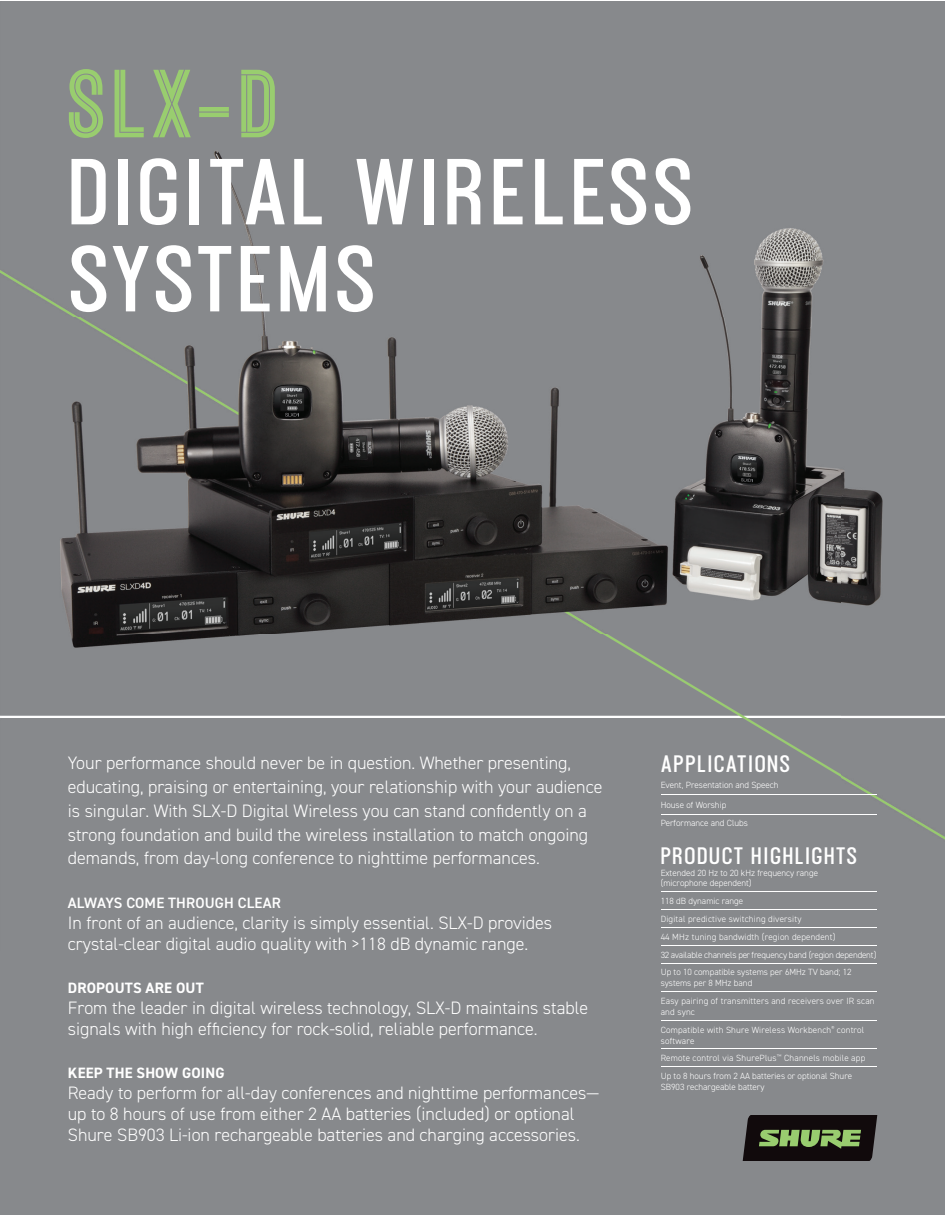
<style>
.page{position:relative;width:945px;height:1215px;background:#fff}
.page>*{position:absolute;margin:0;border:0;box-sizing:border-box;transform-origin:0 0}
.t1{font:700 82.5px/87px "Ostrich Proper";color:#fff}
.t2{font:82.5px "Ostrich Proper Inline Open";color:#99cd6f}
.t3{font:700 21px "Ostrich Proper";letter-spacing:.03em;color:#fff}
.t4{font:300 18px/24px "DIN2014";color:#fff}
.t5{font:700 15px "DIN2014";letter-spacing:.01em;color:#fff}
.t6{font:600 15px "DIN2014";letter-spacing:.01em;color:#fff}
.t7{font:300 9px/18px "DIN2014";color:#fff}
.t8{font:300 9px/17.9px "DIN2014";letter-spacing:.02em;color:#fff}
</style>
<div class="page">
<img style="left:0;top:2px;width:945px;height:1213px">
<hr style="left:661px;top:794px;width:216px;height:1px;background:#fff">
<hr style="left:661px;top:814px;width:216px;height:1px;background:#fff">
<hr style="left:661px;top:891px;width:216px;height:1px;background:#fff">
<hr style="left:661px;top:909px;width:216px;height:1px;background:#fff">
<hr style="left:661px;top:927px;width:216px;height:1px;background:#fff">
<hr style="left:661px;top:945px;width:216px;height:1px;background:#fff">
<hr style="left:661px;top:963px;width:216px;height:1px;background:#fff">
<hr style="left:661px;top:991px;width:216px;height:1px;background:#fff">
<hr style="left:661px;top:1020px;width:216px;height:1px;background:#fff">
<hr style="left:661px;top:1049px;width:216px;height:1px;background:#fff">
<hr style="left:661px;top:1066px;width:216px;height:1px;background:#fff">
<svg style="left:742px;top:1115px;width:135px;height:46px;background:#323826"></svg>
<h1 class="t2" style="left:68px;top:54px;width:212px">SLX-D</h1>
<h1 class="t1" style="left:68px;top:147px;width:631px">DIGITAL WIRELESS<br>SYSTEMS</h1>
<p class="t4" style="left:68px;top:750px;width:536px">Your performance should never be in question. Whether presenting, educating, praising or entertaining, your relationship with your audience is singular. With SLX-D Digital Wireless you can stand confidently on a strong foundation and build the wireless installation to match ongoing demands, from day-long conference to nighttime performances.</p>
<p class="t6" style="left:68px;top:893px;width:215px">ALWAYS COME THROUGH CLEAR</p>
<p class="t4" style="left:68px;top:912px;width:486px;line-height:21px">In front of an audience, clarity is simply essential. SLX-D provides crystal-clear digital audio quality with &gt;118 dB dynamic range.</p>
<p class="t5" style="left:68px;top:978px;width:137px">DROPOUTS ARE OUT</p>
<p class="t4" style="left:68px;top:997px;width:522px;line-height:21px">From the leader in digital wireless technology, SLX-D maintains stable signals with high efficiency for rock-solid, reliable performance.</p>
<p class="t5" style="left:68px;top:1063px;width:158px">KEEP THE SHOW GOING</p>
<p class="t4" style="left:68px;top:1082px;width:533px;line-height:21px">Ready to perform for all-day conferences and nighttime performances— up to 8 hours of use from either 2 AA batteries (included) or optional<br>Shure SB903 Li-ion rechargeable batteries and charging accessories.</p>
<p class="t3" style="left:661px;top:751px;width:132px">APPLICATIONS</p>
<p class="t7" style="left:661px;top:776px;width:119px">Event, Presentation and Speech</p>
<p class="t7" style="left:661px;top:796px;width:89px">House of Worship<br>Performance and Clubs</p>
<p class="t3" style="left:661px;top:843px;width:199px">PRODUCT HIGHLIGHTS</p>
<p class="t7" style="left:661px;top:867px;width:159px;line-height:10.8px">Extended 20 Hz to 20 kHz frequency range (microphone dependent)</p>
<p class="t7" style="left:661px;top:892px;width:217px">118 dB dynamic range<br>Digital predictive switching diversity<br>44 MHz tuning bandwidth (region dependent)<br>32 available channels per frequency band (region dependent)<br>Up to 10 compatible systems per 6MHz TV band; 12</p>
<p class="t8" style="left:661px;top:974px;width:215px">systems per 8 MHz band<br>Easy pairing of transmitters and receivers over IR scan</p>
<p class="t8" style="left:661px;top:1003px;width:205px">and sync<br>Compatible with Shure Wireless Workbench<sup>®</sup> control</p>
<p class="t8" style="left:661px;top:1032px;width:206px">software<br>Remote control via ShurePlus<sup>™</sup> Channels mobile app<br>Up to 8 hours from 2 AA batteries or optional Shure</p>
<p class="t7" style="left:661px;top:1078px;width:105px">SB903 rechargeable battery</p>
</div>
